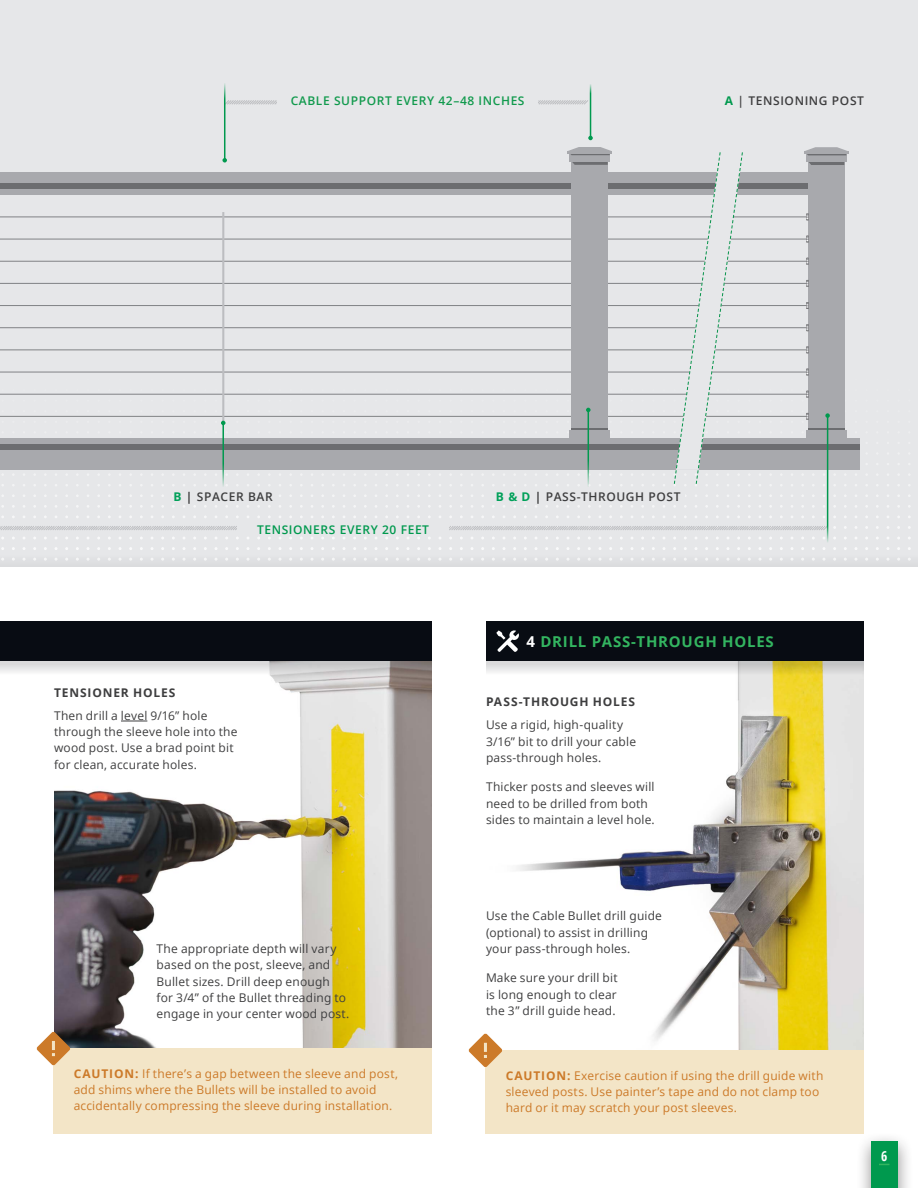
<style>
.page{position:relative;width:918px;height:1188px;background:#fff}
.page>*{position:absolute;margin:0;border:0;box-sizing:border-box;transform-origin:0 0}
.step_title{font:700 15px "Open Sans";letter-spacing:.05em;color:#33b560}
.t1{font:700 condensed 13.5px "Open Sans";color:#fff}
.copy_sm{font:12px/16.2px "Open Sans";letter-spacing:.015em;color:#3e3e3f}
.warning{font:12px/16.2px "Open Sans";letter-spacing:.015em;color:#cc7a29}
.step_title-2{font:600 12px "Open Sans";letter-spacing:.05em;color:#3e3e3f}
.installation_step{font:700 12px "Open Sans";letter-spacing:.07em;color:#3e3e3f}
.step_title-3{font:600 12px "Open Sans";letter-spacing:.05em;color:#119a4d}
.step_title-4{font:600 12px "Open Sans";letter-spacing:.05em;color:#00994e}
.s1{font-weight:700;color:#00994e}
.s2{font-weight:700;color:#00a059}
.s3{font-weight:700}
.s4{color:#fff}
</style>
<div class="page">
<div style="left:0;top:0;width:918px;height:567px;background:#e6e7e9"></div>
<div style="left:0;top:621px;width:432px;height:41px;background:#080c13"></div>
<hr style="left:0;top:217px;width:819px;height:1px;background:#808285">
<hr style="left:0;top:239px;width:819px;height:1px;background:#808285">
<hr style="left:0;top:261px;width:819px;height:1px;background:#808285">
<hr style="left:0;top:283px;width:819px;height:1px;background:#808285">
<hr style="left:0;top:305px;width:819px;height:1px;background:#808285">
<hr style="left:0;top:327px;width:819px;height:1px;background:#808285">
<hr style="left:0;top:349px;width:819px;height:1px;background:#808285">
<hr style="left:0;top:372px;width:819px;height:1px;background:#808285">
<hr style="left:0;top:394px;width:819px;height:1px;background:#808285">
<hr style="left:0;top:416px;width:819px;height:1px;background:#808285">
<div style="left:0;top:444px;width:859px;height:26px;background:#a8a9ad"></div>
<div style="left:0;top:173px;width:839px;height:11px;background:#a8a9ad"></div>
<div style="left:0;top:184px;width:590px;height:11px;background:#a8a9ad"></div>
<div style="left:582px;top:184px;width:251px;height:11px;background:#a8a9ad"></div>
<div style="left:0;top:439px;width:508px;height:5px;background:#a8a9ad"></div>
<div style="left:476px;top:439px;width:384px;height:5px;background:#a8a9ad"></div>
<div style="left:0;top:444px;width:508px;height:6px;background:#6c6d70"></div>
<div style="left:476px;top:444px;width:364px;height:6px;background:#6c6d70"></div>
<div style="left:839px;top:444px;width:21px;height:6px;background:#6c6d70"></div>
<div style="left:582px;top:184px;width:251px;height:5px;background:#6c6d70"></div>
<div style="left:0;top:184px;width:590px;height:5px;background:#6c6d70"></div>
<svg style="left:673px;top:152px;width:70px;height:334px"></svg>
<div style="left:572px;top:162px;width:36px;height:277px;background:#a8a9ad"></div>
<div style="left:808px;top:162px;width:36px;height:277px;background:#a8a9ad"></div>
<svg style="left:572px;top:161px;width:36px;height:4px"></svg>
<svg style="left:570px;top:155px;width:40px;height:6px"></svg>
<svg style="left:568px;top:147px;width:44px;height:8px"></svg>
<svg style="left:809px;top:162px;width:35px;height:3px"></svg>
<svg style="left:806px;top:155px;width:40px;height:7px"></svg>
<svg style="left:804px;top:147px;width:44px;height:8px"></svg>
<hr style="left:572px;top:428px;width:36px;height:2px;background:#6c6d70">
<div style="left:570px;top:430px;width:40px;height:9px;background:#a8a9ad"></div>
<hr style="left:808px;top:428px;width:36px;height:2px;background:#6c6d70">
<div style="left:806px;top:430px;width:40px;height:9px;background:#a8a9ad"></div>
<svg style="left:806px;top:213px;width:2px;height:7px"></svg>
<svg style="left:806px;top:236px;width:2px;height:7px"></svg>
<svg style="left:806px;top:302px;width:2px;height:7px"></svg>
<svg style="left:806px;top:324px;width:2px;height:7px"></svg>
<svg style="left:806px;top:346px;width:2px;height:7px"></svg>
<svg style="left:802px;top:368px;width:7px;height:8px"></svg>
<svg style="left:802px;top:390px;width:7px;height:8px"></svg>
<svg style="left:802px;top:412px;width:7px;height:8px"></svg>
<hr style="left:222px;top:212px;width:2px;height:210px;background:#bcbdc0">
<div style="left:486px;top:621px;width:378px;height:41px;background:#080c13"></div>
<svg style="left:496px;top:630px;width:23px;height:22px"></svg>
<img style="left:486px;top:675px;width:378px;height:375px">
<svg style="left:225px;top:99px;width:363px;height:6px"></svg>
<div style="left:277px;top:96px;width:261px;height:9px;background:#e6e7e9"></div>
<svg style="left:0;top:525px;width:829px;height:6px"></svg>
<div style="left:237px;top:523px;width:212px;height:13px;background:#e6e7e9"></div>
<hr style="left:827px;top:416px;width:1px;height:127px;background:#00994e">
<svg style="left:825px;top:413px;width:5px;height:10px"></svg>
<hr style="left:590px;top:83px;width:1px;height:55px;background:#00994e">
<svg style="left:588px;top:136px;width:5px;height:4px"></svg>
<hr style="left:224px;top:82px;width:1px;height:78px;background:#00994e">
<svg style="left:222px;top:158px;width:5px;height:5px"></svg>
<hr style="left:222px;top:423px;width:2px;height:64px;background:#00994e">
<svg style="left:221px;top:421px;width:5px;height:4px"></svg>
<hr style="left:588px;top:410px;width:1px;height:77px;background:#00994e">
<svg style="left:586px;top:408px;width:5px;height:4px"></svg>
<img style="left:54px;top:675px;width:378px;height:374px">
<div style="left:53px;top:1049px;width:379px;height:85px;background:#f3e5c7"></div>
<svg style="left:37px;top:1032px;width:33px;height:33px"></svg>
<div style="left:485px;top:1050px;width:379px;height:84px;background:#f3e5c7"></div>
<svg style="left:469px;top:1034px;width:33px;height:33px"></svg>
<svg style="left:121px;top:721px;width:26px;height:1px"></svg>
<svg style="left:0;top:661px;width:432px;height:14px"></svg>
<div style="left:0;top:554px;width:918px;height:13px;background:#dfe0e3"></div>
<svg style="left:486px;top:661px;width:378px;height:14px"></svg>
<div style="left:855px;top:1132px;width:58px;height:56px;background:#231f20;opacity:.5"></div>
<div style="left:871px;top:1141px;width:27px;height:47px;background:#00994e"></div>
<p class="step_title-3" style="left:291px;top:92px;width:235px">CABLE SUPPORT EVERY 42–48 INCHES</p>
<p class="step_title-2" style="left:725px;top:92px;width:141px"><span class="s1">A</span> | TENSIONING POST</p>
<p class="step_title-2" style="left:174px;top:488px;width:101px"><span class="s2">B</span> <span class="s3">|</span> SPACER BAR</p>
<p class="step_title-2" style="left:496px;top:488px;width:186px"><span class="s2">B &amp; D</span> <span class="s3">|</span> PASS-THROUGH POST</p>
<p class="step_title-4" style="left:257px;top:522px;width:174px">TENSIONERS EVERY 20 FEET</p>
<p class="installation_step" style="left:54px;top:684px;width:123px">TENSIONER HOLES</p>
<p class="copy_sm" style="left:54px;top:707px;width:185px">Then drill a level 9/16” hole through the sleeve hole into the wood post. Use a brad point bit for clean, accurate holes.</p>
<p class="copy_sm" style="left:157px;top:940px;width:194px">The appropriate depth will vary based on the post, sleeve, and<br>Bullet sizes. Drill deep enough for 3/4” of the Bullet threading to engage in your center wood post.</p>
<p class="step_title" style="left:526px;top:631px;width:249px"><span class="s4">4</span> DRILL PASS-THROUGH HOLES</p>
<p class="installation_step" style="left:486px;top:694px;width:151px">PASS-THROUGH HOLES</p>
<p class="copy_sm" style="left:486px;top:717px;width:152px">Use a rigid, high-quality<br>3/16” bit to drill your cable pass-through holes.</p>
<p class="copy_sm" style="left:486px;top:779px;width:170px">Thicker posts and sleeves will need to be drilled from both sides to maintain a level hole.</p>
<p class="copy_sm" style="left:486px;top:908px;width:178px">Use the Cable Bullet drill guide (optional) to assist in drilling your pass-through holes.</p>
<p class="copy_sm" style="left:486px;top:970px;width:133px;text-align:justify">Make sure your drill bit is long enough to clear the 3” drill guide head.</p>
<p class="warning" style="left:74px;top:1065px;width:326px"><span class="s3">CAUTION:</span> If there’s a gap between the sleeve and post, add shims where the Bullets will be installed to avoid accidentally compressing the sleeve during installation.</p>
<p class="warning" style="left:506px;top:1067px;width:319px"><span class="s3">CAUTION:</span> Exercise caution if using the drill guide with sleeved posts. Use painter’s tape and do not clamp too hard or it may scratch your post sleeves.</p>
<p class="t1" style="left:881px;top:1147px;width:8px">6</p>
</div>
